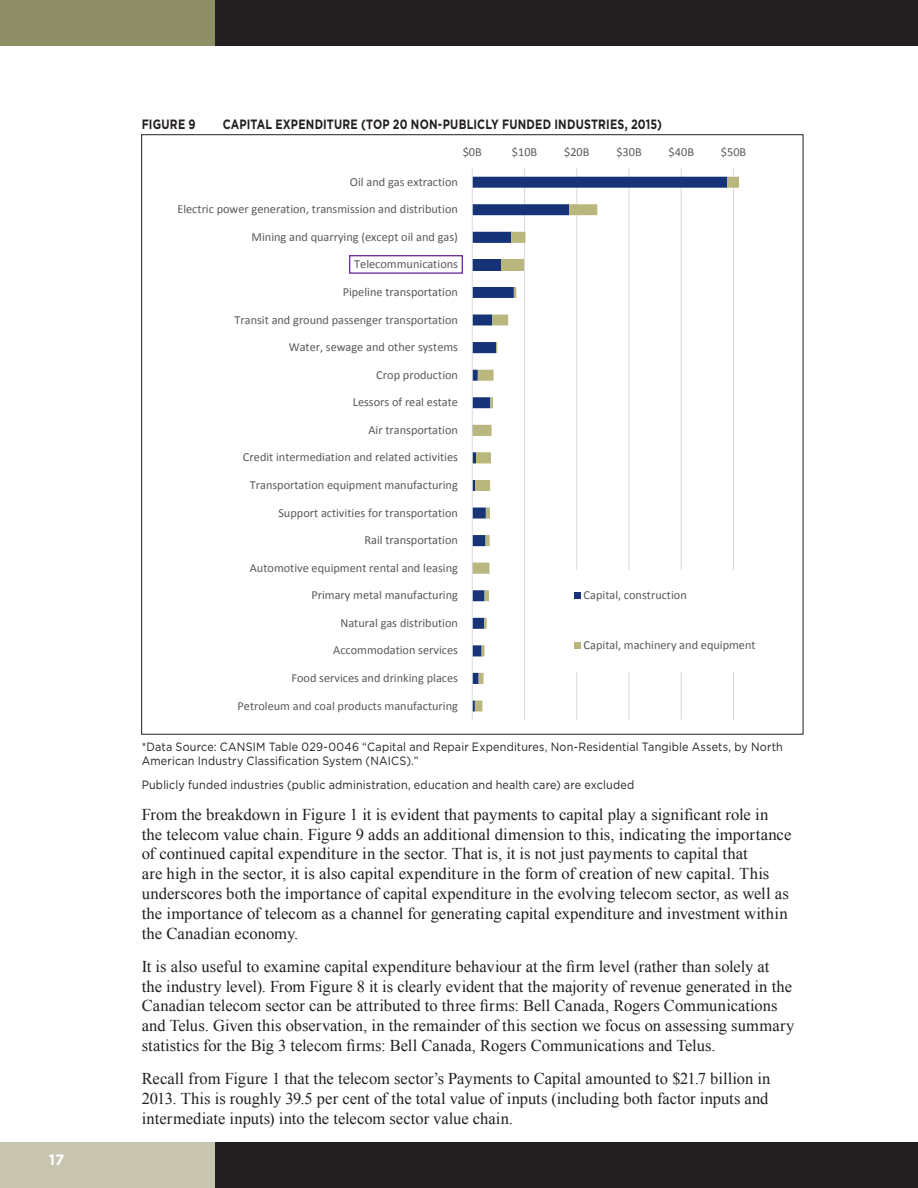
<style>
.page{position:relative;width:918px;height:1188px;background:#fff}
.page>*{position:absolute;margin:0;border:0;box-sizing:border-box;transform-origin:0 0}
.Body{font:16.5px/19.8px "Times New Roman";color:#231f20}
.t1{font:700 15px "Gotham";color:#fff}
.Table_Heading{font:700 13.5px "Gotham";letter-spacing:.015em;color:#231f20;scale:.8 1}
.t2{font:12.3px "Calibri";color:#595959}
.Table_Source{font:12px/13.5px "Gotham";letter-spacing:.015em;color:#231f20;scale:.9 1}
</style>
<div class="page">
<div style="left:0;top:1143px;width:215px;height:45px;background:#c7c5af"></div>
<div style="left:0;top:0;width:215px;height:45px;background:#8e8f66"></div>
<div style="left:215px;top:1143px;width:703px;height:45px;background:#231f20"></div>
<div style="left:215px;top:0;width:703px;height:45px;background:#231f20"></div>
<hr style="left:524px;top:168px;width:1px;height:552px;background:#d9d9d9">
<hr style="left:576px;top:168px;width:1px;height:552px;background:#d9d9d9">
<hr style="left:628px;top:168px;width:1px;height:552px;background:#d9d9d9">
<hr style="left:681px;top:168px;width:1px;height:552px;background:#d9d9d9">
<hr style="left:733px;top:168px;width:1px;height:552px;background:#d9d9d9">
<svg style="left:473px;top:177px;width:266px;height:535px"></svg>
<hr style="left:472px;top:168px;width:1px;height:552px;background:#d9d9d9">
<div style="left:565px;top:570px;width:199px;height:101px;background:#fff"></div>
<div style="left:574px;top:592px;width:7px;height:7px;background:#163377"></div>
<div style="left:574px;top:642px;width:7px;height:7px;background:#b9b77d"></div>
<div style="left:349px;top:255px;width:114px;height:19px;border:1px solid #7030a0"></div>
<p class="t1" style="left:49px;top:1150px;width:17px">17</p>
<p class="Table_Heading" style="left:142px;top:115px;width:69px">FIGURE 9</p>
<p class="Table_Heading" style="left:223px;top:115px;width:551px">CAPITAL EXPENDITURE (TOP 20 NON-PUBLICLY FUNDED INDUSTRIES, 2015)</p>
<p class="t2" style="left:463px;top:144px;width:21px">$0B</p>
<p class="t2" style="left:512px;top:144px;width:27px">$10B</p>
<p class="t2" style="left:564px;top:144px;width:27px">$20B</p>
<p class="t2" style="left:616px;top:144px;width:27px">$30B</p>
<p class="t2" style="left:669px;top:144px;width:27px">$40B</p>
<p class="t2" style="left:721px;top:144px;width:27px">$50B</p>
<p class="t2" style="left:350px;top:174px;width:110px">Oil and gas extraction</p>
<p class="t2" style="left:177px;top:201px;width:282px">Electric power generation, transmission and distribution</p>
<p class="t2" style="left:252px;top:229px;width:208px">Mining and quarrying (except oil and gas)</p>
<p class="t2" style="left:354px;top:257px;width:105px">Telecommunications</p>
<p class="t2" style="left:343px;top:284px;width:117px">Pipeline transportation</p>
<p class="t2" style="left:234px;top:312px;width:225px">Transit and ground passenger transportation</p>
<p class="t2" style="left:289px;top:339px;width:171px">Water, sewage and other systems</p>
<p class="t2" style="left:376px;top:367px;width:83px">Crop production</p>
<p class="t2" style="left:353px;top:394px;width:107px">Lessors of real estate</p>
<p class="t2" style="left:368px;top:422px;width:91px">Air transportation</p>
<p class="t2" style="left:243px;top:450px;width:216px">Credit intermediation and related activities</p>
<p class="t2" style="left:250px;top:477px;width:210px">Transportation equipment manufacturing</p>
<p class="t2" style="left:278px;top:505px;width:181px">Support activities for transportation</p>
<p class="t2" style="left:364px;top:532px;width:95px">Rail transportation</p>
<p class="t2" style="left:250px;top:560px;width:210px">Automotive equipment rental and leasing</p>
<p class="t2" style="left:311px;top:587px;width:148px">Primary metal manufacturing</p>
<p class="t2" style="left:341px;top:615px;width:119px">Natural gas distribution</p>
<p class="t2" style="left:333px;top:643px;width:126px">Accommodation services</p>
<p class="t2" style="left:291px;top:670px;width:168px">Food services and drinking places</p>
<p class="t2" style="left:238px;top:698px;width:222px">Petroleum and coal products manufacturing</p>
<p class="t2" style="left:584px;top:587px;width:105px">Capital, construction</p>
<p class="t2" style="left:584px;top:638px;width:174px">Capital, machinery and equipment</p>
<p class="Table_Source" style="left:142px;top:740px;width:714px">*Data Source: CANSIM Table 029-0046 “Capital and Repair Expenditures, Non-Residential Tangible Assets, by North<br>American Industry Classification System (NAICS).”</p>
<p class="Table_Source" style="left:142px;top:778px;width:549px">Publicly funded industries (public administration, education and health care) are excluded</p>
<p class="Body" style="left:142px;top:804px;width:651px">From the breakdown in Figure 1 it is evident that payments to capital play a significant role in the telecom value chain. Figure 9 adds an additional dimension to this, indicating the importance of continued capital expenditure in the sector. That is, it is not just payments to capital that<br>are high in the sector, it is also capital expenditure in the form of creation of new capital. This underscores both the importance of capital expenditure in the evolving telecom sector, as well as the importance of telecom as a channel for generating capital expenditure and investment within the Canadian economy.</p>
<p class="Body" style="left:142px;top:956px;width:654px">It is also useful to examine capital expenditure behaviour at the firm level (rather than solely at<br>the industry level). From Figure 8 it is clearly evident that the majority of revenue generated in the Canadian telecom sector can be attributed to three firms: Bell Canada, Rogers Communications and Telus. Given this observation, in the remainder of this section we focus on assessing summary statistics for the Big 3 telecom firms: Bell Canada, Rogers Communications and Telus.</p>
<p class="Body" style="left:142px;top:1069px;width:630px">Recall from Figure 1 that the telecom sector’s Payments to Capital amounted to $21.7 billion in<br>2013. This is roughly 39.5 per cent of the total value of inputs (including both factor inputs and intermediate inputs) into the telecom sector value chain.</p>
</div>
